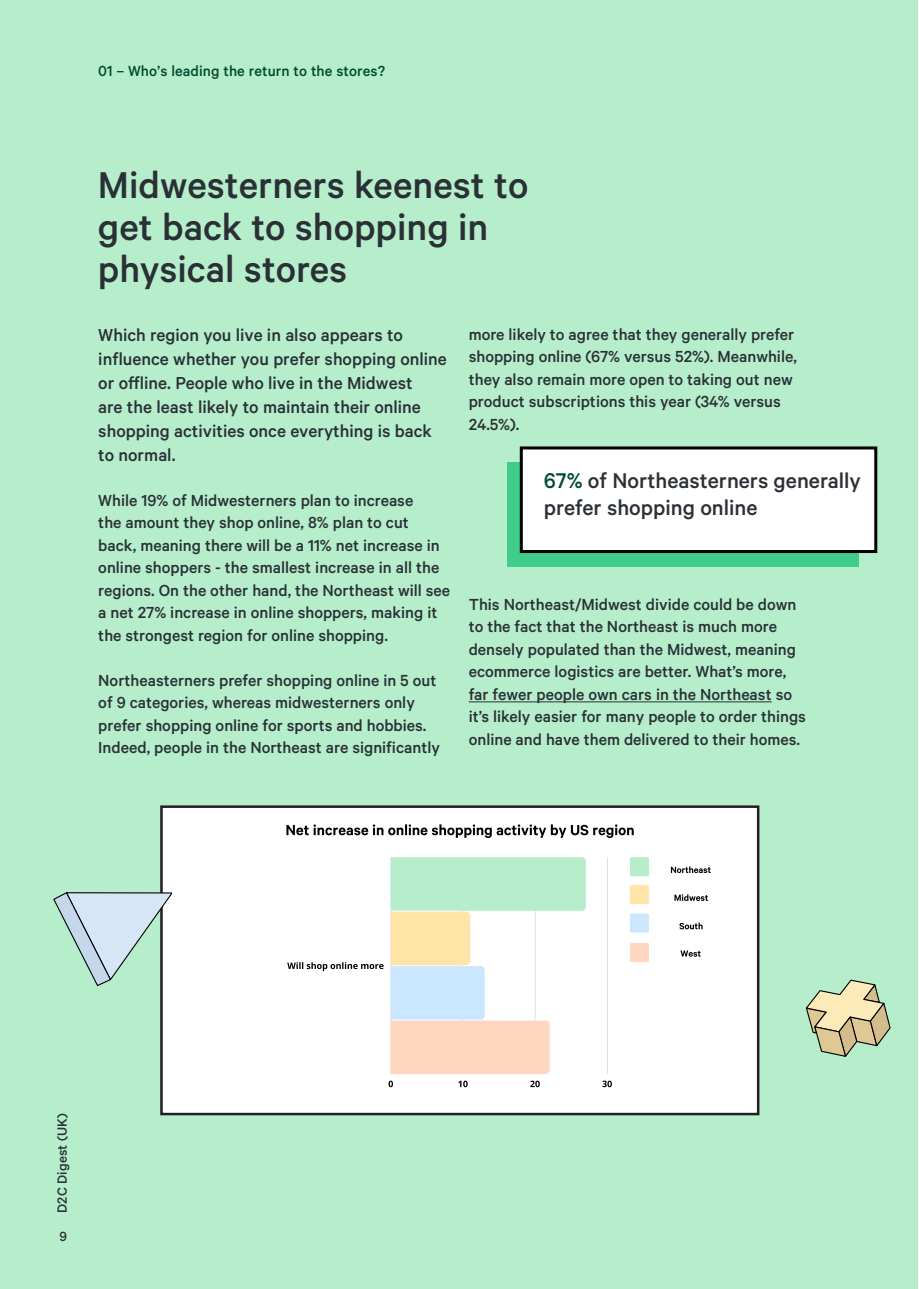
<style>
.page{position:relative;width:919px;height:1289px;background:#fff}
.page>*{position:absolute;margin:0;border:0;box-sizing:border-box;transform-origin:0 0}
.Body_Copy_-_no_gaps{font:500 42px/42px "Calibre";color:#2a3036}
.Body_Copy_-_no_gaps-2{font:500 24px/27px "Calibre";color:#2a3036}
.Body_Copy_-_no_gaps-3{font:500 19.5px/24px "Calibre";color:#2a3036}
.Body_Copy_-_no_gaps-4{font:500 18px/22.5px "Calibre";color:#2a3036}
.Body_Copy_-_no_gaps-5{font:500 16.5px "Calibre";letter-spacing:.005em;color:#014b2f}
.t1{font:500 15px "Calibre";letter-spacing:.01em;color:#2a3036}
.s1{color:#014b2f}
</style>
<div class="page">
<div style="left:0;top:0;width:917px;height:1288px;background:#b6eecb"></div>
<div style="left:507px;top:462px;width:351px;height:104px;background:#40cd8a"></div>
<div style="left:519px;top:446px;width:358px;height:107px;background:#fff;border:3px solid #000"></div>
<div style="left:161px;top:806px;width:597px;height:307px;background:#fff"></div>
<div style="left:160px;top:805px;width:599px;height:310px;border:3px solid #231f20"></div>
<hr style="left:468px;top:701px;width:303px;height:1px;background:#2a3036">
<svg style="left:805px;top:979px;width:85px;height:78px"></svg>
<svg style="left:53px;top:892px;width:119px;height:94px"></svg>
<img style="left:286px;top:824px;width:425px;height:264px">
<p class="Body_Copy_-_no_gaps-5" style="left:98px;top:61px;width:288px">01 – Who’s leading the return to the stores?</p>
<p class="Body_Copy_-_no_gaps" style="left:98px;top:163px;width:432px">Midwesterners keenest to get back to shopping in physical stores</p>
<p class="Body_Copy_-_no_gaps-3" style="left:98px;top:322px;width:350px">Which region you live in also appears to influence whether you prefer shopping online or offline. People who live in the Midwest<br>are the least likely to maintain their online shopping activities once everything is back to normal.</p>
<p class="Body_Copy_-_no_gaps-4" style="left:98px;top:488px;width:353px">While 19% of Midwesterners plan to increase<br>the amount they shop online, 8% plan to cut back, meaning there will be a 11% net increase in online shoppers - the smallest increase in all the regions. On the other hand, the Northeast will see a net 27% increase in online shoppers, making it the strongest region for online shopping.</p>
<p class="Body_Copy_-_no_gaps-4" style="left:98px;top:668px;width:343px">Northeasterners prefer shopping online in 5 out of 9 categories, whereas midwesterners only prefer shopping online for sports and hobbies.<br>Indeed, people in the Northeast are significantly</p>
<p class="Body_Copy_-_no_gaps-4" style="left:468px;top:322px;width:330px">more likely to agree that they generally prefer shopping online (67% versus 52%). Meanwhile, they also remain more open to taking out new product subscriptions this year (34% versus 24.5%).</p>
<p class="Body_Copy_-_no_gaps-2" style="left:544px;top:466px;width:318px"><span class="s1">67%</span> of Northeasterners generally prefer shopping online</p>
<p class="Body_Copy_-_no_gaps-4" style="left:468px;top:592px;width:339px">This Northeast/Midwest divide could be down to the fact that the Northeast is much more densely populated than the Midwest, meaning ecommerce logistics are better. What’s more, far fewer people own cars in the Northeast so it’s likely easier for many people to order things online and have them delivered to their homes.</p>
<p class="t1" style="left:53px;top:1212px;width:101px;rotate:-90deg">D2C Digest (UK)</p>
<p class="t1" style="left:59px;top:1227px;width:9px">9</p>
</div>
